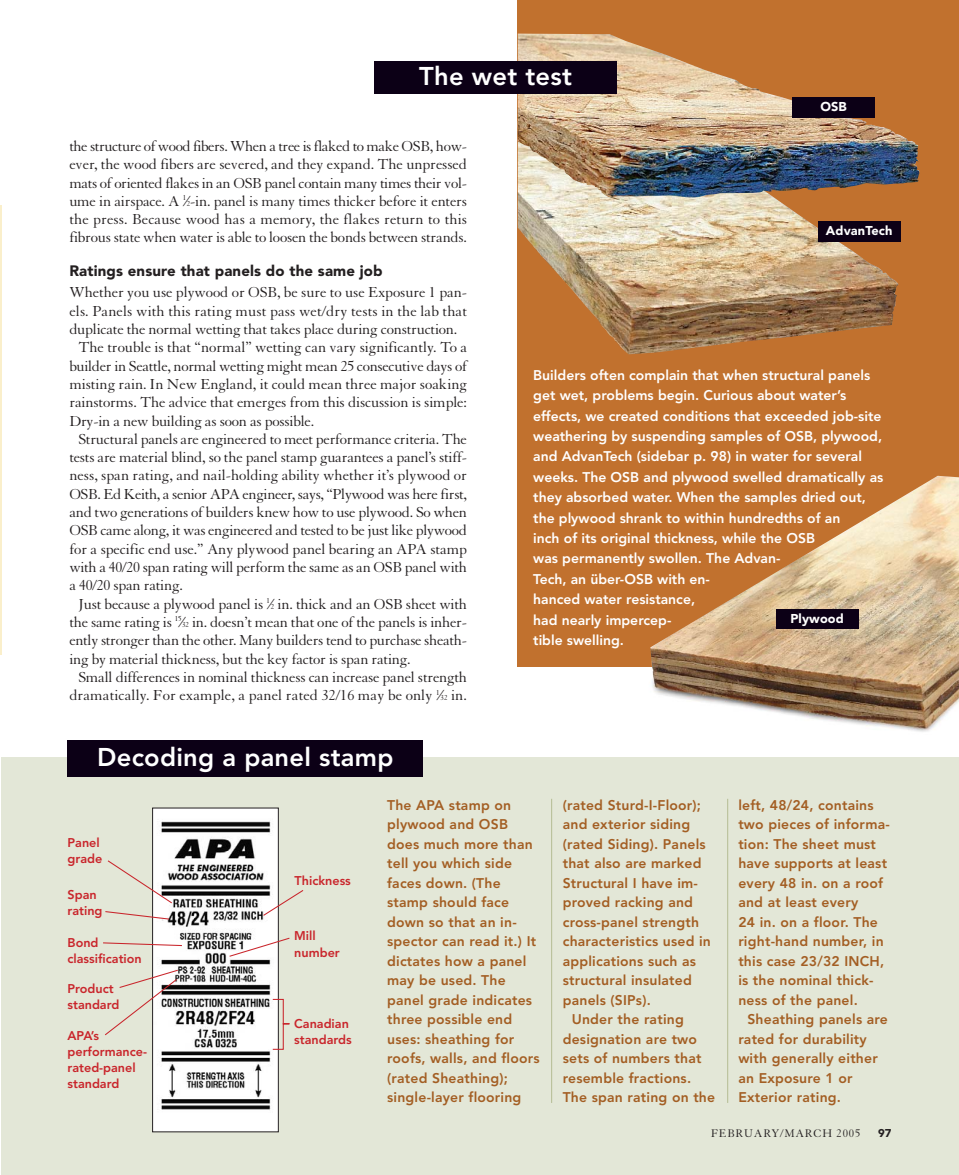
<style>
.page{position:relative;width:959px;height:1175px;background:#fff}
.page>*{position:absolute;margin:0;border:0;box-sizing:border-box;transform-origin:0 0}
.t1{font:800 25.5px "Avenir";letter-spacing:.01em;color:#fff}
.t2{font:15.75px/18.3px "Granjon";letter-spacing:-.015em;color:#231f20;text-align:justify}
.t3{font:15.75px "Granjon";letter-spacing:.005em;color:#231f20}
.t4{font:900 15px "Avenir";letter-spacing:.01em;color:#231f20}
.t5{font:800 13.95px/19.5px "Avenir";letter-spacing:.015em;color:#a35e23}
.t6{font:800 13.95px/20.4px "Avenir";color:#fff}
.t7{font:900 12.75px "Avenir";letter-spacing:.01em;color:#fff}
.t8{font:800 12.6px/16.2px "Avenir";color:#c9252b}
.t9{font:12px "Granjon";letter-spacing:.07em;color:#231f20}
.t10{font:900 11.25px "Avenir";color:#231f20}
.s1{font-size:7.8px}
</style>
<div class="page">
<div style="left:518px;top:0;width:440px;height:666px;background:#c1712e"></div>
<hr style="left:0;top:206px;width:1px;height:449px;background:#faefcb">
<img style="left:518px;top:198px;width:380px;height:156px">
<img style="left:647px;top:476px;width:311px;height:256px">
<img style="left:518px;top:34px;width:401px;height:164px">
<div style="left:1px;top:757px;width:957px;height:417px;background:#e3e7d7"></div>
<img style="left:154px;top:809px;width:123px;height:321px">
<div style="left:152px;top:807px;width:127px;height:325px;border:1px solid #231f20"></div>
<svg style="left:107px;top:859px;width:66px;height:45px"></svg>
<svg style="left:262px;top:889px;width:42px;height:27px"></svg>
<svg style="left:228px;top:936px;width:62px;height:21px"></svg>
<svg style="left:105px;top:910px;width:65px;height:10px"></svg>
<svg style="left:103px;top:941px;width:80px;height:5px"></svg>
<svg style="left:105px;top:968px;width:74px;height:68px"></svg>
<div style="left:68px;top:740px;width:355px;height:36px;background:#0c0016"></div>
<div style="left:374px;top:61px;width:243px;height:32px;background:#0c0016"></div>
<div style="left:775px;top:609px;width:83px;height:20px;background:#0c0016"></div>
<div style="left:818px;top:222px;width:82px;height:20px;background:#0c0016"></div>
<div style="left:792px;top:98px;width:82px;height:19px;background:#0c0016"></div>
<hr style="left:551px;top:798px;width:1px;height:304px;background:#b4bc93">
<hr style="left:727px;top:798px;width:1px;height:304px;background:#b4bc93">
<svg style="left:272px;top:998px;width:18px;height:52px"></svg>
<h1 class="t1" style="left:419px;top:66px;width:154px">The wet test</h1>
<p class="t7" style="left:820px;top:101px;width:28px">OSB</p>
<p class="t2" style="left:69px;top:138px;width:399px">the structure of wood fibers. When a tree is flaked to make OSB, how&shy;ever, the wood fibers are severed, and they expand. The unpressed mats of oriented flakes in an OSB panel contain many times their vol&shy;ume in airspace. A <sup>1</sup>⁄<span class="s1">2</span>-in. panel is many times thicker before it enters the press. Because wood has a memory, the flakes return to this fibrous state when water is able to loosen the bonds between strands.</p>
<p class="t4" style="left:69px;top:264px;width:315px">Ratings ensure that panels do the same job</p>
<p class="t2" style="left:69px;top:285px;width:399px">Whether you use plywood or OSB, be sure to use Exposure 1 pan-</p>
<p class="t3" style="left:69px;top:305px;width:399px">els. Panels with this rating must pass wet/dry tests in the lab that</p>
<p class="t2" style="left:69px;top:321px;width:389px">duplicate the normal wetting that takes place during construction.</p>
<p class="t2" style="left:78px;top:340px;width:390px">The trouble is that “normal” wetting can vary significantly. To a</p>
<p class="t2" style="left:69px;top:358px;width:399px">builder in Seattle, normal wetting might mean 25 consecutive days of</p>
<p class="t2" style="left:69px;top:376px;width:399px">misting rain. In New England, it could mean three major soaking</p>
<p class="t2" style="left:69px;top:394px;width:399px">rainstorms. The advice that emerges from this discussion is simple:</p>
<p class="t2" style="left:69px;top:413px;width:246px">Dry-in a new building as soon as possible.</p>
<p class="t2" style="left:78px;top:431px;width:390px">Structural panels are engineered to meet performance criteria. The</p>
<p class="t2" style="left:69px;top:449px;width:399px">tests are material blind, so the panel stamp guarantees a panel’s stiff-</p>
<p class="t2" style="left:69px;top:468px;width:399px">ness, span rating, and nail-holding ability whether it’s plywood or</p>
<p class="t2" style="left:69px;top:486px;width:399px">OSB. Ed Keith, a senior APA engineer, says, “Plywood was here first,</p>
<p class="t2" style="left:69px;top:504px;width:399px">and two generations of builders knew how to use plywood. So when</p>
<p class="t2" style="left:69px;top:523px;width:399px">OSB came along, it was engineered and tested to be just like plywood</p>
<p class="t2" style="left:69px;top:541px;width:399px">for a specific end use.” Any plywood panel bearing an APA stamp</p>
<p class="t2" style="left:69px;top:559px;width:399px">with a 40/20 span rating will perform the same as an OSB panel with</p>
<p class="t2" style="left:69px;top:577px;width:115px">a 40/20 span rating.</p>
<p class="t2" style="left:78px;top:596px;width:390px">Just because a plywood panel is <sup>1</sup>⁄<span class="s1">2</span> in. thick and an OSB sheet with</p>
<p class="t2" style="left:69px;top:614px;width:399px">the same rating is <sup>15</sup>⁄<span class="s1">32</span> in. doesn’t mean that one of the panels is inher-</p>
<p class="t2" style="left:69px;top:632px;width:399px">ently stronger than the other. Many builders tend to purchase sheath-</p>
<p class="t2" style="left:69px;top:651px;width:343px">ing by material thickness, but the key factor is span rating.</p>
<p class="t2" style="left:78px;top:669px;width:390px">Small differences in nominal thickness can increase panel strength</p>
<p class="t3" style="left:69px;top:689px;width:399px">dramatically. For example, a panel rated 32/16 may be only <sup>1</sup>⁄<span class="s1">32</span> in.</p>
<h1 class="t1" style="left:97px;top:747px;width:298px">Decoding a panel stamp</h1>
<p class="t7" style="left:826px;top:225px;width:68px">AdvanTech</p>
<p class="t6" style="left:533px;top:366px;width:351px">Builders often complain that when structural panels get wet, problems begin. Curious about water’s effects, we created conditions that exceeded job-site weathering by suspending samples of OSB, plywood, and AdvanTech (sidebar p. 98) in water for several weeks. The OSB and plywood swelled dramatically as they absorbed water. When the samples dried out, the plywood shrank to within hundredths of an<br>inch of its original thickness, while the OSB<br>was permanently swollen. The Advan-<br>Tech, an über-OSB with en-<br>hanced water resistance,<br>had nearly impercep-<br>tible swelling.</p>
<p class="t7" style="left:790px;top:613px;width:55px">Plywood</p>
<p class="t8" style="left:68px;top:835px;width:36px">Panel grade</p>
<p class="t8" style="left:68px;top:887px;width:37px">Span rating</p>
<p class="t8" style="left:68px;top:935px;width:76px">Bond classification</p>
<p class="t8" style="left:68px;top:981px;width:53px">Product standard</p>
<p class="t8" style="left:67px;top:1028px;width:81px">APA’s performance&shy;rated-panel standard</p>
<p class="t8" style="left:294px;top:873px;width:58px">Thickness</p>
<p class="t8" style="left:294px;top:929px;width:47px">Mill number</p>
<p class="t8" style="left:294px;top:1016px;width:59px">Canadian standards</p>
<p class="t5" style="left:387px;top:796px;width:154px">The APA stamp on plywood and OSB does much more than tell you which side faces down. (The stamp should face down so that an in&shy;spector can read it.) It dictates how a panel may be used. The panel grade indicates three possible end uses: sheathing for roofs, walls, and floors (rated Sheathing); single-layer flooring</p>
<p class="t5" style="left:562px;top:796px;width:140px">(rated Sturd-I-Floor);</p>
<p class="t5" style="left:562px;top:815px;width:129px">and exterior siding</p>
<p class="t5" style="left:562px;top:835px;width:144px">(rated Siding). Panels</p>
<p class="t5" style="left:562px;top:854px;width:140px">that also are marked</p>
<p class="t5" style="left:562px;top:874px;width:137px">Structural I have im-</p>
<p class="t5" style="left:562px;top:893px;width:132px">proved racking and</p>
<p class="t5" style="left:562px;top:913px;width:138px">cross-panel strength</p>
<p class="t5" style="left:562px;top:932px;width:150px">characteristics used in</p>
<p class="t5" style="left:562px;top:952px;width:135px">applications such as</p>
<p class="t5" style="left:562px;top:971px;width:131px">structural insulated</p>
<p class="t5" style="left:562px;top:991px;width:90px">panels (SIPs).</p>
<p class="t5" style="left:571px;top:1010px;width:114px">Under the rating</p>
<p class="t5" style="left:562px;top:1030px;width:136px">designation are two</p>
<p class="t5" style="left:562px;top:1049px;width:140px">sets of numbers that</p>
<p class="t5" style="left:562px;top:1069px;width:130px">resemble fractions.</p>
<p class="t5" style="left:562px;top:1088px;width:154px">The span rating on the</p>
<p class="t5" style="left:738px;top:796px;width:153px">left, 48/24, contains two pieces of informa&shy;tion: The sheet must have supports at least every 48 in. on a roof and at least every<br>24 in. on a floor. The right-hand number, in this case 23/32 INCH, is the nominal thick&shy;ness of the panel.</p>
<p class="t5" style="left:738px;top:1010px;width:151px;text-indent:9px">Sheathing panels are rated for durability with generally either an Exposure 1 or<br>Exterior rating.</p>
<p class="t9" style="left:711px;top:1128px;width:151px">FEBRUARY/MARCH 2005</p>
<p class="t10" style="left:878px;top:1128px;width:15px">97</p>
</div>
